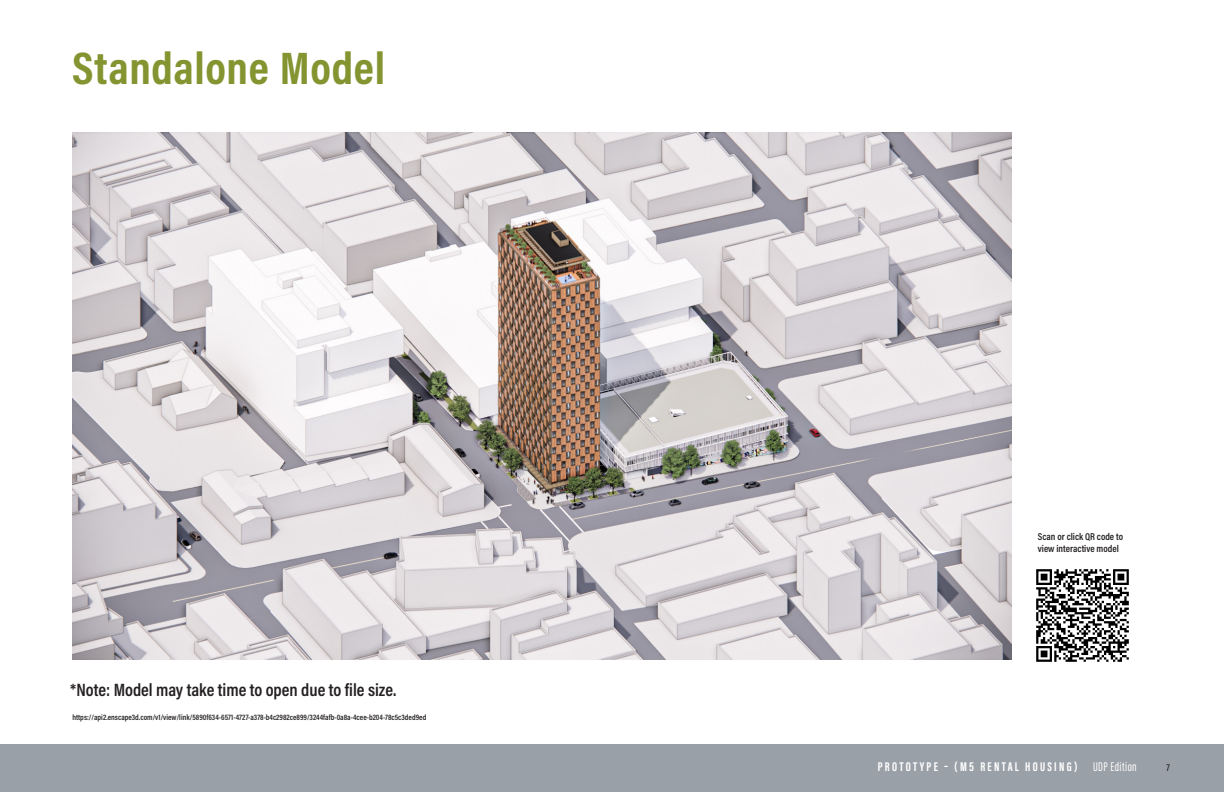
<style>
.page{position:relative;width:1224px;height:792px;background:#fff}
.page>*{position:absolute;margin:0;border:0;box-sizing:border-box;transform-origin:0 0}
.a-head{font:700 46px "Acumin Pro Cond";letter-spacing:.015em;color:#849430}
.photo_diagr_head_k{font:600 18px "Acumin Pro Cond";color:#231f20}
.t1{font:700 13px "Acumin Pro Extra Cond";letter-spacing:.175em;color:#fff}
.photo_diagr_head_k-2{font:600 10px/12px "Acumin Pro Cond";color:#231f20}
.t2{font:10px "Acumin Pro Cond";color:#231f20}
.photo_diagr_head_k-3{font:600 8px "Acumin Pro Cond";color:#231f20}
.s1{font-weight:400}
</style>
<div class="page">
<div style="left:0;top:744px;width:1224px;height:48px;background:#9aa0a7"></div>
<img style="left:73px;top:132px;width:938px;height:528px">
<img style="left:1036px;top:569px;width:93px;height:93px">
<p class="a-head" style="left:72px;top:38px;width:315px">Standalone Model</p>
<p class="photo_diagr_head_k" style="left:70px;top:678px;width:328px">*Note: Model may take time to open due to file size.</p>
<p class="photo_diagr_head_k-3" style="left:73px;top:712px;width:355px">https://api2.enscape3d.com/v1/view/link/5890f634-6571-4727-a378-b4c2982ce899/3244fafb-0a8a-4cee-b204-78c5c3ded9ed</p>
<p class="photo_diagr_head_k-2" style="left:1038px;top:530px;width:87px">Scan or click QR code to view interactive model</p>
<h3 class="t1" style="left:878px;top:759px;width:261px">PROTOTYPE – (M5 RENTAL HOUSING) <span class="s1">UDP Edition</span></h3>
<p class="t2" style="left:1167px;top:761px;width:5px">7</p>
</div>
